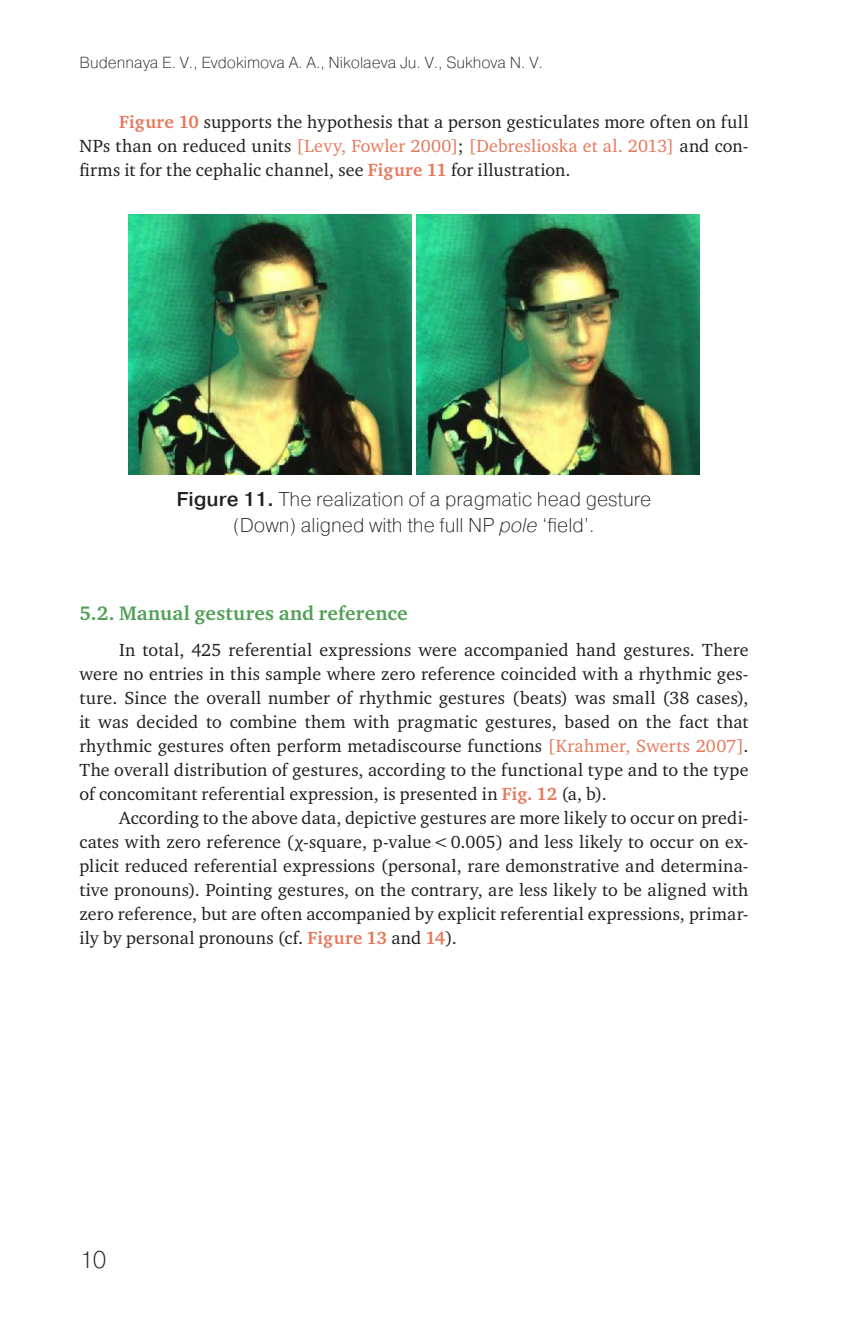
<style>
.page{position:relative;width:862px;height:1332px;background:#fff}
.page>*{position:absolute;margin:0;border:0;box-sizing:border-box;transform-origin:0 0}
.t1{font:200 24px "Pragmatica";color:#231f20}
.t2{font:200 20px/26px "Pragmatica";color:#231f20;text-align:center}
.t3{font:700 20px "Charter ITC";letter-spacing:.015em;color:#50a055}
.t4{font:18px/24px "Charter ITC";letter-spacing:.01em;color:#231f20;text-align:justify}
.t5{font:200 16px "Pragmatica";color:#231f20}
.s1{font-weight:700;color:#e6785a}
.s2{color:#e6785a}
.s3{font-weight:500}
.s4{font-style:italic}
.s5{font-family:"Cambria Math"}
</style>
<div class="page">
<img style="left:128px;top:214px;width:284px;height:260px">
<img style="left:416px;top:214px;width:283px;height:260px">
<p class="t5" style="left:79px;top:52px;width:465px">Budennaya E. V., Evdokimova A. A., Nikolaeva Ju. V., Sukhova N. V.</p>
<p class="t4" style="left:79px;top:110px;width:670px;text-indent:40px"><span class="s1">Figure 10</span> supports the hypothesis that a person gesticulates more often on full NPs than on reduced units <span class="s2">[Levy, Fowler 2000]</span>; <span class="s2">[Debreslioska et al. 2013]</span> and con&shy;firms it for the cephalic channel, see <span class="s1">Figure 11</span> for illustration.</p>
<p class="t2" style="left:177px;top:486px;width:476px"><span class="s3">Figure 11.</span> The realization of a pragmatic head gesture (Down) aligned with the full NP <span class="s4">pole</span> ‘field’.</p>
<p class="t3" style="left:79px;top:601px;width:330px">5.2. Manual gestures and reference</p>
<p class="t4" style="left:79px;top:638px;width:670px;text-indent:40px">In total, 425 referential expressions were accompanied hand gestures. There were no entries in this sample where zero reference coincided with a rhythmic ges&shy;ture. Since the overall number of rhythmic gestures (beats) was small (38 cases), it was decided to combine them with pragmatic gestures, based on the fact that rhythmic gestures often perform metadiscourse functions <span class="s2">[Krahmer, Swerts 2007]</span>.<br>The overall distribution of gestures, according to the functional type and to the type of concomitant referential expression, is presented in <span class="s1">Fig. 12</span> (a, b).</p>
<p class="t4" style="left:79px;top:806px;width:670px;text-indent:40px">According to the above data, depictive gestures are more likely to occur on predi&shy;cates with zero reference (<span class="s5">χ</span>-square, p-value&lt;0.005) and less likely to occur on ex&shy;plicit reduced referential expressions (personal, rare demonstrative and determina&shy;tive pronouns). Pointing gestures, on the contrary, are less likely to be aligned with zero reference, but are often accompanied by explicit referential expressions, primar&shy;ily by personal pronouns (cf. <span class="s1">Figure 13</span> and <span class="s1">14</span>).</p>
<h1 class="t1" style="left:79px;top:1244px;width:29px">10</h1>
</div>
